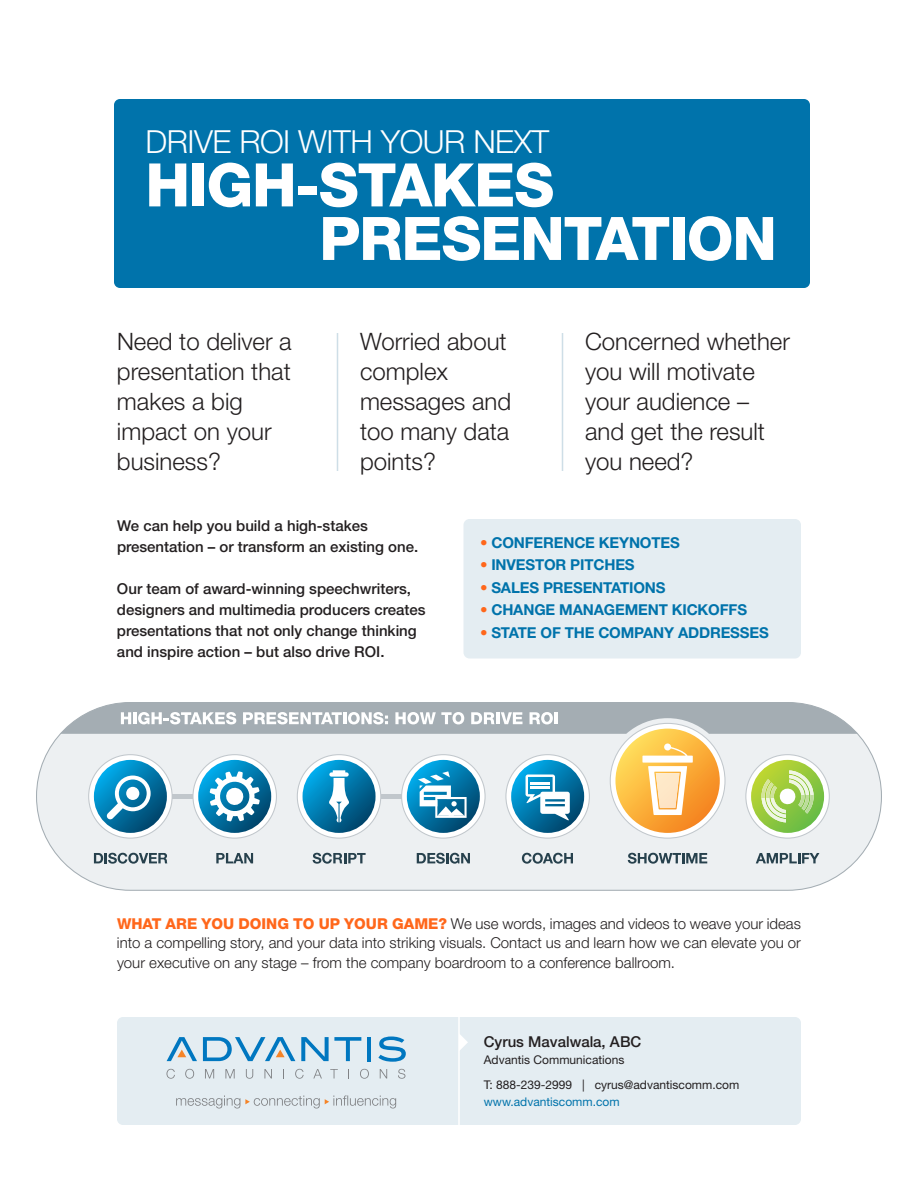
<style>
.page{position:relative;width:918px;height:1188px;background:#fff}
.page>*{position:absolute;margin:0;border:0;box-sizing:border-box;transform-origin:0 0}
.t1{font:800 60.15px/53.6px "Helvetica Neue LT Std";letter-spacing:-.02em;color:#fff}
.t2{font:300 31.8px "Helvetica Neue LT Std";letter-spacing:-.015em;color:#fff}
.t3{font:300 24px/30px "Helvetica Neue LT Std";color:#231f20}
.t4{font:500 15px/21px "Helvetica Neue LT Std";color:#231f20}
.t5{font:300 15px/19.5px "Helvetica Neue LT Std";color:#231f20;text-align:justify}
.t6{font:700 15px "Helvetica Neue LT Std";letter-spacing:-.01em;color:#0073ab}
.t7{font:12px/25.5px "Helvetica Neue LT Std";color:#231f20}
.t8{font:12px "Helvetica Neue LT Std";color:#0073ab}
.s1{color:#ff671b}
.s2{font-weight:800;color:#ff671b}
</style>
<div class="page">
<div style="left:464px;top:519px;width:337px;height:139px;background:#e4edf2;border-radius:6px"></div>
<div style="left:114px;top:99px;width:696px;height:189px;background:#0073ab;border-radius:6px"></div>
<svg style="left:36px;top:702px;width:846px;height:189px;background:#eceff1"></svg>
<svg style="left:94px;top:853px;width:73px;height:11px"></svg>
<svg style="left:216px;top:853px;width:37px;height:10px"></svg>
<svg style="left:313px;top:853px;width:53px;height:11px"></svg>
<svg style="left:417px;top:853px;width:53px;height:11px"></svg>
<svg style="left:522px;top:853px;width:51px;height:11px"></svg>
<svg style="left:628px;top:853px;width:79px;height:11px"></svg>
<svg style="left:756px;top:853px;width:63px;height:10px"></svg>
<svg style="left:60px;top:703px;width:798px;height:136px;background:#bacdcb"></svg>
<hr style="left:337px;top:333px;width:1px;height:138px;background:#cedee7">
<hr style="left:562px;top:333px;width:1px;height:138px;background:#cedee7">
<div style="left:117px;top:1017px;width:684px;height:108px;background:#e4edf2;border-radius:6px"></div>
<hr style="left:458px;top:1017px;width:2px;height:108px;background:#fff">
<svg style="left:166px;top:1069px;width:9px;height:10px"></svg>
<svg style="left:185px;top:1069px;width:9px;height:10px"></svg>
<svg style="left:205px;top:1069px;width:9px;height:9px"></svg>
<svg style="left:225px;top:1069px;width:10px;height:9px"></svg>
<svg style="left:246px;top:1069px;width:7px;height:10px"></svg>
<svg style="left:264px;top:1069px;width:8px;height:9px"></svg>
<svg style="left:295px;top:1069px;width:9px;height:10px"></svg>
<svg style="left:313px;top:1069px;width:9px;height:9px"></svg>
<svg style="left:330px;top:1069px;width:8px;height:9px"></svg>
<svg style="left:360px;top:1069px;width:9px;height:10px"></svg>
<svg style="left:380px;top:1069px;width:7px;height:9px"></svg>
<svg style="left:398px;top:1069px;width:7px;height:10px"></svg>
<svg style="left:167px;top:1037px;width:30px;height:24px"></svg>
<svg style="left:203px;top:1037px;width:92px;height:24px"></svg>
<svg style="left:301px;top:1037px;width:60px;height:24px"></svg>
<hr style="left:367px;top:1037px;width:4px;height:24px;background:#0077c0">
<svg style="left:378px;top:1036px;width:28px;height:26px"></svg>
<svg style="left:176px;top:1095px;width:220px;height:13px"></svg>
<svg style="left:460px;top:1035px;width:8px;height:15px"></svg>
<h2 class="t2" style="left:146px;top:130px;width:405px">DRIVE ROI WITH YOUR NEXT</h2>
<h1 class="t1" style="left:319px;top:163px;width:459px;text-indent:-174px">HIGH-STAKES<br>PRESENTATION</h1>
<h3 class="t3" style="left:117px;top:329px;width:176px">Need to deliver a presentation that makes a big impact on your business?</h3>
<h3 class="t3" style="left:360px;top:329px;width:153px">Worried about complex messages and too many data points?</h3>
<h3 class="t3" style="left:585px;top:329px;width:206px">Concerned whether you will motivate your audience – and get the result you need?</h3>
<p class="t4" style="left:117px;top:517px;width:303px">We can help you build a high-stakes presentation – or transform an existing one.</p>
<p class="t4" style="left:117px;top:580px;width:310px">Our team of award-winning speechwriters, designers and multimedia producers creates presentations that not only change thinking and inspire action – but also drive ROI.</p>
<p class="t6" style="left:480px;top:537px;width:201px"><span class="s1">•</span> CONFERENCE KEYNOTES</p>
<p class="t6" style="left:480px;top:560px;width:156px"><span class="s1">•</span> INVESTOR PITCHES</p>
<p class="t6" style="left:480px;top:582px;width:187px"><span class="s1">•</span> SALES PRESENTATIONS</p>
<p class="t6" style="left:480px;top:605px;width:269px"><span class="s1">•</span> CHANGE MANAGEMENT KICKOFFS</p>
<p class="t6" style="left:480px;top:627px;width:290px"><span class="s1">•</span> STATE OF THE COMPANY ADDRESSES</p>
<p class="t5" style="left:117px;top:915px;width:686px"><span class="s2">WHAT ARE YOU DOING TO UP YOUR GAME?</span> We use words, images and videos to weave your ideas into a compelling story, and your data into striking visuals. Contact us and learn how we can elevate you or your executive on any stage – from the company boardroom to a conference ballroom.</p>
<p class="t4" style="left:484px;top:1033px;width:159px">Cyrus Mavalwala, ABC</p>
<p class="t7" style="left:484px;top:1048px;width:257px">Advantis Communications<br>T: 888-239-2999 | cyrus@advantiscomm.com</p>
<p class="t8" style="left:484px;top:1097px;width:137px">www.advantiscomm.com</p>
</div>
